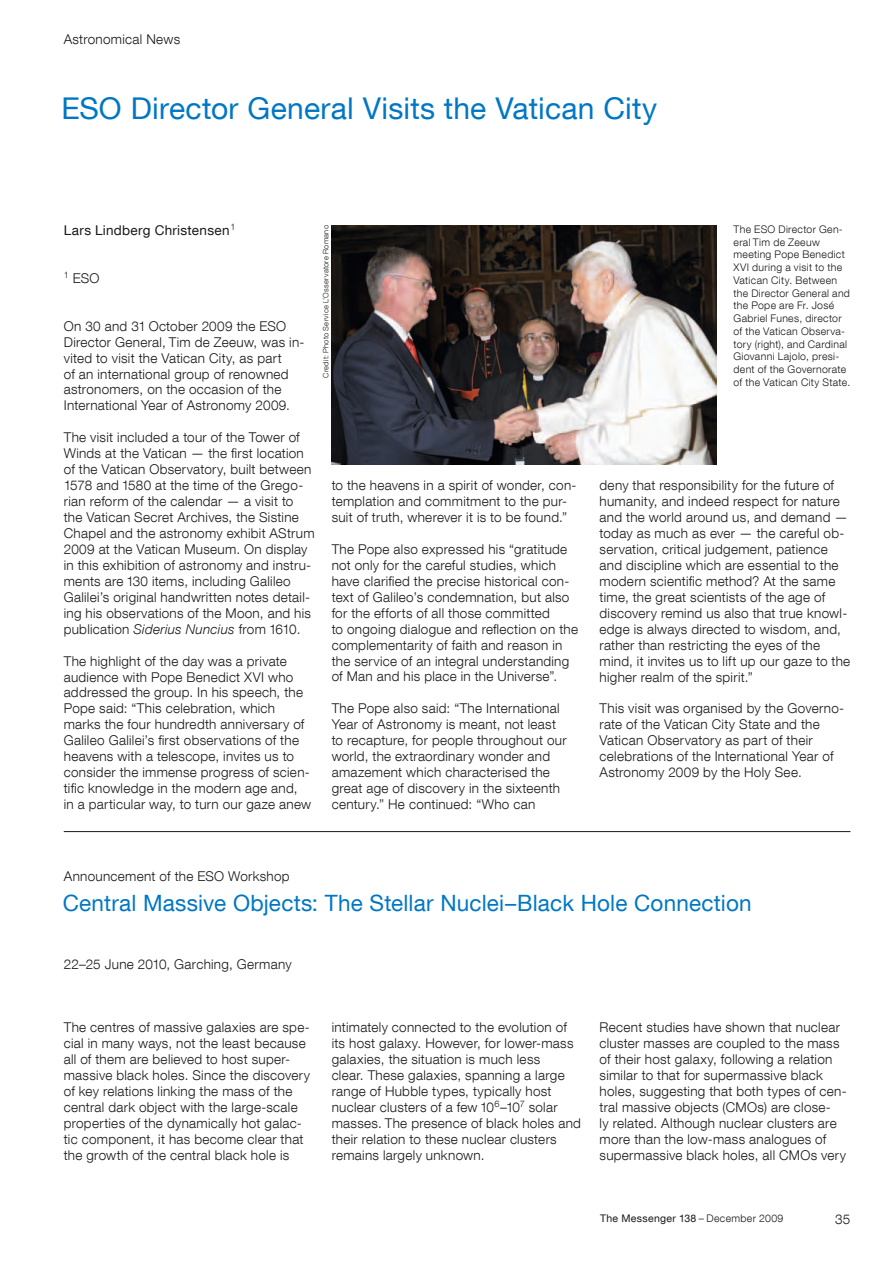
<style>
.page{position:relative;width:893px;height:1263px;background:#fff}
.page>*{position:absolute;margin:0;border:0;box-sizing:border-box;transform-origin:0 0}
.t1{font:30px "Helvetica Neue LT Com";letter-spacing:.005em;color:#0077c4}
.t2{font:22.5px "Helvetica Neue LT Com";letter-spacing:.01em;color:#0077c4}
.t3{font:300 13.5px/15.9px "Helvetica Neue LT Com";letter-spacing:.02em;color:#191918}
.t4{font:13.5px "Helvetica Neue LT Com";letter-spacing:.02em;color:#191918}
.t5{font:300 10.5px/12.8px "Helvetica Neue LT Com";letter-spacing:.03em;color:#191918}
.t6{font:10.5px "Helvetica Neue LT Com";letter-spacing:.03em;color:#191918}
.t7{font:300 7.5px "Helvetica Neue LT Com";letter-spacing:.035em;color:#191918}
.s1{font-style:italic}
.s2{font-weight:300}
</style>
<div class="page">
<img style="left:332px;top:225px;width:384px;height:240px">
<hr style="left:64px;top:831px;width:786px;height:1px;background:#191918">
<p class="t3" style="left:64px;top:31px;width:118px">Astronomical News</p>
<h1 class="t1" style="left:61px;top:90px;width:597px">ESO Director General Visits the Vatican City</h1>
<p class="t4" style="left:64px;top:222px;width:173px">Lars Lindberg Christensen<sup>1</sup></p>
<p class="t3" style="left:64px;top:270px;width:37px"><sup>1</sup> ESO</p>
<p class="t3" style="left:64px;top:318px;width:242px">On 30 and 31 October 2009 the ESO Director General, Tim de Zeeuw, was in&shy;vited to visit the Vatican City, as part<br>of an international group of renowned astronomers, on the occasion of the International Year of Astronomy 2009.</p>
<p class="t3" style="left:64px;top:429px;width:252px">The visit included a tour of the Tower of Winds at the Vatican — the first location of the Vatican Observatory, built between 1578 and 1580 at the time of the Grego&shy;rian reform of the calendar — a visit to the Vatican Secret Archives, the Sistine Chapel and the astronomy exhibit AStrum 2009 at the Vatican Museum. On display in this exhibition of astronomy and instru&shy;ments are 130 items, including Galileo Galilei’s original handwritten notes detail&shy;ing his observations of the Moon, and his publication <span class="s1">Siderius Nuncius</span> from 1610.</p>
<p class="t3" style="left:64px;top:652px;width:249px">The highlight of the day was a private audience with Pope Benedict XVI who addressed the group. In his speech, the Pope said: “This celebration, which marks the four hundredth anniversary of Galileo Galilei’s first observations of the heavens with a telescope, invites us to consider the immense progress of scien&shy;tific knowledge in the modern age and,<br>in a particular way, to turn our gaze anew</p>
<p class="t7" style="left:321px;top:378px;width:154px;rotate:-90deg">Credit: Photo Service L’Osservatore Romano</p>
<p class="t3" style="left:332px;top:477px;width:246px">to the heavens in a spirit of wonder, con&shy;templation and commitment to the pur&shy;suit of truth, wherever it is to be found.”</p>
<p class="t3" style="left:332px;top:541px;width:248px">The Pope also expressed his “gratitude not only for the careful studies, which have clarified the precise historical con&shy;text of Galileo’s condemnation, but also for the efforts of all those committed<br>to ongoing dialogue and reflection on the complementarity of faith and reason in the service of an integral understanding of Man and his place in the Universe”.</p>
<p class="t3" style="left:332px;top:700px;width:237px">The Pope also said: “The International Year of Astronomy is meant, not least to recapture, for people throughout our world, the extraordinary wonder and amazement which characterised the great age of discovery in the sixteenth century.” He continued: “Who can</p>
<p class="t5" style="left:733px;top:223px;width:118px">The ESO Director Gen&shy;eral Tim de Zeeuw meeting Pope Benedict<br>XVI during a visit to the<br>Vatican City. Between the Director General and the Pope are Fr. José<br>Gabriel Funes, director of the Vatican Observa&shy;tory (right), and Cardinal<br>Giovanni Lajolo, presi&shy;dent of the Governorate of the Vatican City State.</p>
<p class="t3" style="left:600px;top:477px;width:252px">deny that responsibility for the future of humanity, and indeed respect for nature and the world around us, and demand — today as much as ever — the careful ob&shy;servation, critical judgement, patience and discipline which are essential to the modern scientific method? At the same time, the great scientists of the age of discovery remind us also that true knowl&shy;edge is always directed to wisdom, and, rather than restricting the eyes of the mind, it invites us to lift up our gaze to the higher realm of the spirit.”</p>
<p class="t3" style="left:600px;top:700px;width:246px">This visit was organised by the Governo&shy;rate of the Vatican City State and the Vatican Observatory as part of their celebrations of the International Year of Astronomy 2009 by the Holy See.</p>
<p class="t3" style="left:64px;top:868px;width:227px">Announcement of the ESO Workshop</p>
<h2 class="t2" style="left:63px;top:889px;width:690px">Central Massive Objects: The Stellar Nuclei–Black Hole Connection</h2>
<p class="t3" style="left:64px;top:955px;width:229px">22–25 June 2010, Garching, Germany</p>
<p class="t3" style="left:64px;top:1019px;width:248px">The centres of massive galaxies are spe&shy;cial in many ways, not the least because all of them are believed to host super&shy;massive black holes. Since the discovery of key relations linking the mass of the central dark object with the large-scale properties of the dynamically hot galac&shy;tic component, it has become clear that the growth of the central black hole is</p>
<p class="t3" style="left:332px;top:1019px;width:251px">intimately connected to the evolution of its host galaxy. However, for lower-mass galaxies, the situation is much less<br>clear. These galaxies, spanning a large range of Hubble types, typically host nuclear clusters of a few 10<sup>6</sup>–10<sup>7</sup> solar masses. The presence of black holes and their relation to these nuclear clusters remains largely unknown.</p>
<p class="t3" style="left:600px;top:1019px;width:249px">Recent studies have shown that nuclear cluster masses are coupled to the mass of their host galaxy, following a relation similar to that for supermassive black holes, suggesting that both types of cen&shy;tral massive objects (CMOs) are close-<br>ly related. Although nuclear clusters are more than the low-mass analogues of supermassive black holes, all CMOs very</p>
<p class="t6" style="left:600px;top:1211px;width:185px">The Messenger 138 <span class="s2">– December 2009</span></p>
<p class="t3" style="left:835px;top:1211px;width:17px">35</p>
</div>
